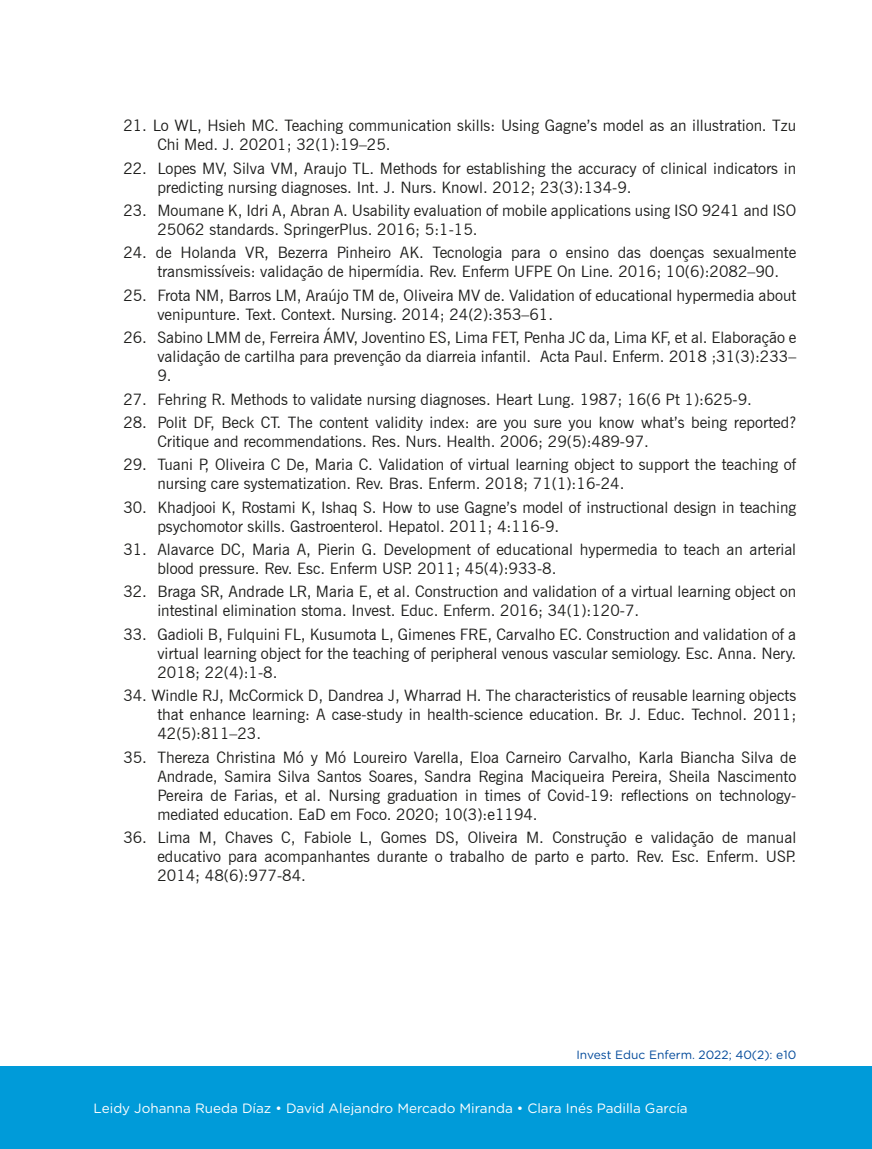
<style>
.page{position:relative;width:872px;height:1149px;background:#fff}
.page>*{position:absolute;margin:0;border:0;box-sizing:border-box;transform-origin:0 0}
.t1{font:15.75px/19px "News Gothic BT";color:#1d1d1b}
.t2{font:13.5px "Gotham Rounded";color:#fff}
.t3{font:12px "Gotham Rounded";color:#00499a}
</style>
<div class="page">
<div style="left:0;top:1065px;width:872px;height:83px;background:#009bd9"></div>
<p class="t1" style="left:157px;top:116px;width:640px;text-indent:-34px">21. Lo WL, Hsieh MC. Teaching communication skills: Using Gagne’s model as an illustration. Tzu<br>Chi Med. J. 20201; 32(1):19–25.</p>
<p class="t1" style="left:157px;top:158px;width:640px;text-indent:-34px">22. Lopes MV, Silva VM, Araujo TL. Methods for establishing the accuracy of clinical indicators in predicting nursing diagnoses. Int. J. Nurs. Knowl. 2012; 23(3):134-9.</p>
<p class="t1" style="left:157px;top:200px;width:640px;text-indent:-34px">23. Moumane K, Idri A, Abran A. Usability evaluation of mobile applications using ISO 9241 and ISO<br>25062 standards. SpringerPlus. 2016; 5:1-15.</p>
<p class="t1" style="left:157px;top:243px;width:640px;text-indent:-34px">24. de Holanda VR, Bezerra Pinheiro AK. Tecnologia para o ensino das doenças sexualmente transmissíveis: validação de hipermídia. Rev. Enferm UFPE On Line. 2016; 10(6):2082–90.</p>
<p class="t1" style="left:157px;top:285px;width:640px;text-indent:-34px">25. Frota NM, Barros LM, Araújo TM de, Oliveira MV de. Validation of educational hypermedia about venipunture. Text. Context. Nursing. 2014; 24(2):353–61.</p>
<p class="t1" style="left:157px;top:328px;width:640px;text-align:justify;text-indent:-34px">26. Sabino LMM de, Ferreira ÁMV, Joventino ES, Lima FET, Penha JC da, Lima KF, et al. Elaboração e validação de cartilha para prevenção da diarreia infantil. Acta Paul. Enferm. 2018 ;31(3):233– 9.</p>
<p class="t1" style="left:123px;top:389px;width:630px">27. Fehring R. Methods to validate nursing diagnoses. Heart Lung. 1987; 16(6 Pt 1):625-9.</p>
<p class="t1" style="left:157px;top:412px;width:640px;text-indent:-34px">28. Polit DF, Beck CT. The content validity index: are you sure you know what’s being reported?<br>Critique and recommendations. Res. Nurs. Health. 2006; 29(5):489-97.</p>
<p class="t1" style="left:157px;top:455px;width:640px;text-indent:-34px">29. Tuani P, Oliveira C De, Maria C. Validation of virtual learning object to support the teaching of nursing care systematization. Rev. Bras. Enferm. 2018; 71(1):16-24.</p>
<p class="t1" style="left:157px;top:497px;width:640px;text-indent:-34px">30. Khadjooi K, Rostami K, Ishaq S. How to use Gagne’s model of instructional design in teaching psychomotor skills. Gastroenterol. Hepatol. 2011; 4:116-9.</p>
<p class="t1" style="left:157px;top:539px;width:640px;text-indent:-34px">31. Alavarce DC, Maria A, Pierin G. Development of educational hypermedia to teach an arterial blood pressure. Rev. Esc. Enferm USP. 2011; 45(4):933-8.</p>
<p class="t1" style="left:157px;top:582px;width:640px;text-indent:-34px">32. Braga SR, Andrade LR, Maria E, et al. Construction and validation of a virtual learning object on intestinal elimination stoma. Invest. Educ. Enferm. 2016; 34(1):120-7.</p>
<p class="t1" style="left:157px;top:624px;width:640px;text-align:justify;text-indent:-34px">33. Gadioli B, Fulquini FL, Kusumota L, Gimenes FRE, Carvalho EC. Construction and validation of a virtual learning object for the teaching of peripheral venous vascular semiology. Esc. Anna. Nery.<br>2018; 22(4):1-8.</p>
<p class="t1" style="left:157px;top:685px;width:640px;text-align:justify;text-indent:-34px">34. Windle RJ, McCormick D, Dandrea J, Wharrad H. The characteristics of reusable learning objects that enhance learning: A case-study in health-science education. Br. J. Educ. Technol. 2011; 42(5):811–23.</p>
<p class="t1" style="left:157px;top:747px;width:640px;text-align:justify;text-indent:-34px">35. Thereza Christina Mó y Mó Loureiro Varella, Eloa Carneiro Carvalho, Karla Biancha Silva de Andrade, Samira Silva Santos Soares, Sandra Regina Maciqueira Pereira, Sheila Nascimento Pereira de Farias, et al. Nursing graduation in times of Covid-19: reflections on technology&shy;mediated education. EaD em Foco. 2020; 10(3):e1194.</p>
<p class="t1" style="left:157px;top:827px;width:640px;text-align:justify;text-indent:-34px">36. Lima M, Chaves C, Fabiole L, Gomes DS, Oliveira M. Construção e validação de manual educativo para acompanhantes durante o trabalho de parto e parto. Rev. Esc. Enferm. USP.<br>2014; 48(6):977-84.</p>
<p class="t3" style="left:576px;top:1045px;width:221px">Invest Educ Enferm. 2022; 40(2): e10</p>
<p class="t2" style="left:94px;top:1098px;width:595px">Leidy Johanna Rueda Díaz • David Alejandro Mercado Miranda • Clara Inés Padilla García</p>
</div>
